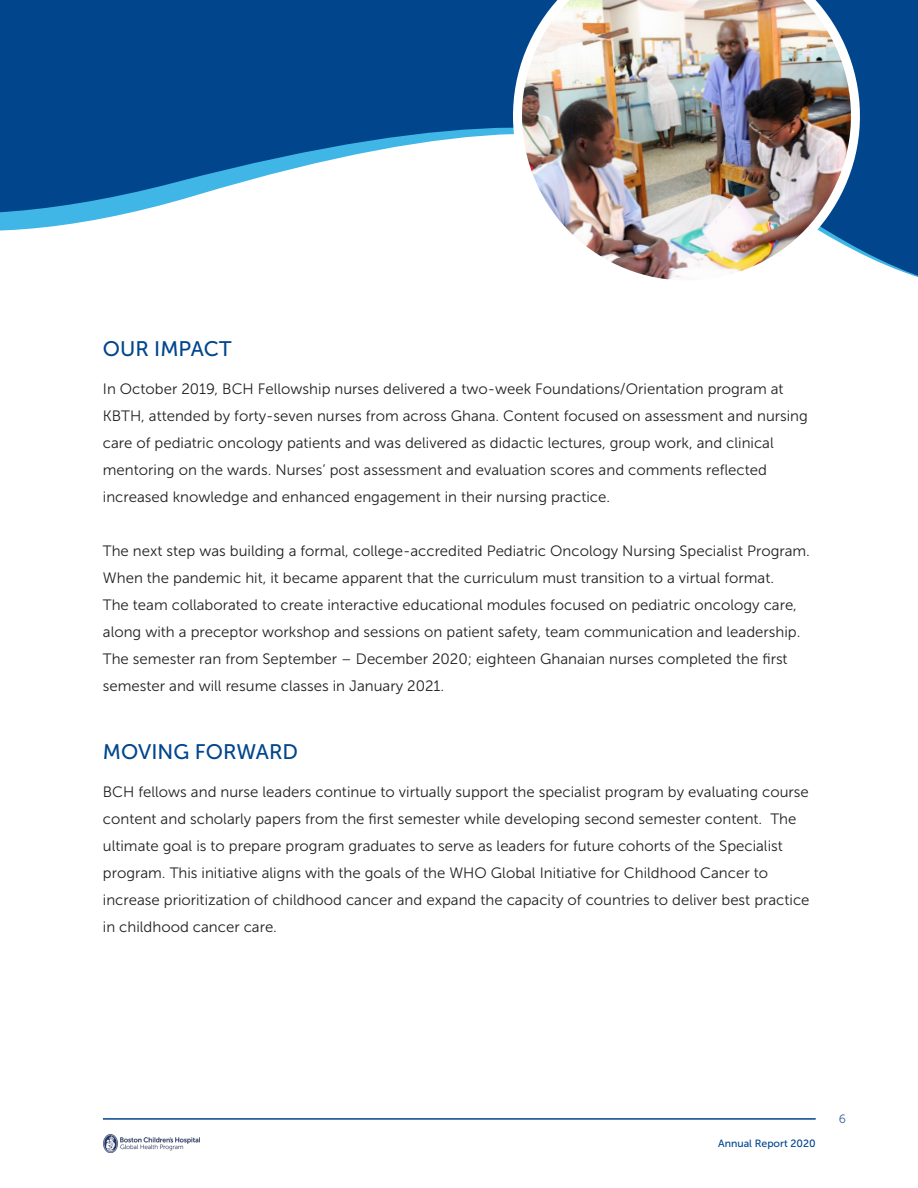
<style>
.page{position:relative;width:918px;height:1188px;background:#fff}
.page>*{position:absolute;margin:0;border:0;box-sizing:border-box;transform-origin:0 0}
.Sub_Header_Blue{font:21px "Museo Sans 500";color:#01468c}
.body_text{font:15px/27px "Museo Sans 300";color:#231f20}
.t1{font:12px "Museo Sans 300";color:#395d9c}
.t2{font:10.5px "Museo Sans 500";color:#01468c}
</style>
<div class="page">
<svg style="left:0;top:0;width:918px;height:277px;fill:#01468c"></svg>
<img style="left:499px;top:0;width:375px;height:280px">
<hr style="left:103px;top:1118px;width:713px;height:2px;background:#01468c">
<img style="left:103px;top:1134px;width:97px;height:19px">
<p class="Sub_Header_Blue" style="left:103px;top:337px;width:130px">OUR IMPACT</p>
<p class="body_text" style="left:103px;top:375px;width:707px">In October 2019, BCH Fellowship nurses delivered a two-week Foundations/Orientation program at KBTH, attended by forty-seven nurses from across Ghana. Content focused on assessment and nursing care of pediatric oncology patients and was delivered as didactic lectures, group work, and clinical mentoring on the wards. Nurses’ post assessment and evaluation scores and comments reflected increased knowledge and enhanced engagement in their nursing practice.</p>
<p class="body_text" style="left:103px;top:537px;width:709px">The next step was building a formal, college-accredited Pediatric Oncology Nursing Specialist Program.<br>When the pandemic hit, it became apparent that the curriculum must transition to a virtual format.<br>The team collaborated to create interactive educational modules focused on pediatric oncology care, along with a preceptor workshop and sessions on patient safety, team communication and leadership.<br>The semester ran from September – December 2020; eighteen Ghanaian nurses completed the first semester and will resume classes in January 2021.</p>
<p class="Sub_Header_Blue" style="left:103px;top:740px;width:197px">MOVING FORWARD</p>
<p class="body_text" style="left:103px;top:778px;width:708px">BCH fellows and nurse leaders continue to virtually support the specialist program by evaluating course content and scholarly papers from the first semester while developing second semester content. The ultimate goal is to prepare program graduates to serve as leaders for future cohorts of the Specialist program. This initiative aligns with the goals of the WHO Global Initiative for Childhood Cancer to increase prioritization of childhood cancer and expand the capacity of countries to deliver best practice in childhood cancer care.</p>
<p class="t2" style="left:718px;top:1138px;width:99px">Annual Report 2020</p>
<p class="t1" style="left:839px;top:1113px;width:9px">6</p>
</div>
